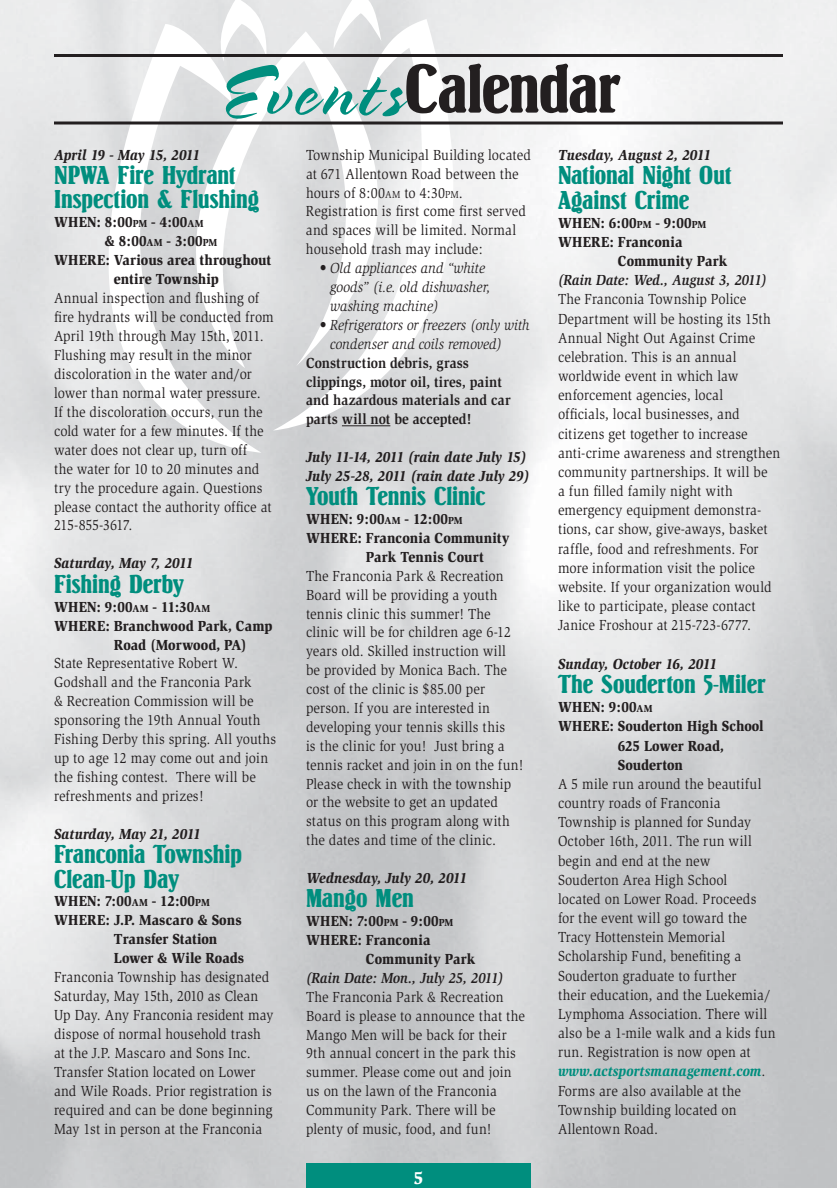
<style>
.page{position:relative;width:837px;height:1188px;background:#fff}
.page>*{position:absolute;margin:0;border:0;box-sizing:border-box;transform-origin:0 0}
.t1{font:72px "Springfield D";letter-spacing:-.01em;color:#231f20}
.t2{font:27px/24.2px "Springfield D";color:#008e7e}
.t3{font:900 18px "Slimbach";color:#fff}
.t4{font:15px/18.9px "Slimbach";letter-spacing:.01em;color:#231f20;scale:.9 1}
.t5{font:900 15px/18.9px "Slimbach";letter-spacing:.01em;color:#231f20;scale:.9 1}
.t6{font:italic 900 15px/18.9px "Slimbach";color:#231f20;scale:.9 1}
.t7{font:italic 15px/18.9px "Slimbach";color:#231f20;scale:.9 1}
.t8{font:700 15px/18.9px "Slimbach";letter-spacing:.005em;color:#231f20;scale:.9 1}
.t9{font:italic 700 15px "Slimbach";letter-spacing:-.005em;color:#231f20;scale:.9 1}
.t10{font:900 15px "Slimbach";letter-spacing:-.01em;color:#231f20;scale:.9 1}
.t11{font:900 15px "Slimbach";letter-spacing:-.015em;color:#231f20;scale:.9 1}
.s1{font-family:"Spring";color:#008e7e}
.s2{font-size:10.5px}
.s3{font-weight:900;font-style:italic;color:#008e7e}
</style>
<div class="page">
<div style="left:306px;top:1163px;width:225px;height:25px;background:#008e7e"></div>
<svg style="left:261px;top:31px;width:12px;height:337px;background:#e3e4e5"></svg>
<svg style="left:273px;top:19px;width:181px;height:412px"></svg>
<svg style="left:107px;top:24px;width:154px;height:429px"></svg>
<svg style="left:333px;top:0;width:48px;height:49px"></svg>
<svg style="left:215px;top:0;width:53px;height:62px"></svg>
<hr style="left:54px;top:54px;width:729px;height:3px;background:#231f20">
<hr style="left:54px;top:122px;width:729px;height:2px;background:#231f20">
<hr style="left:342px;top:425px;width:48px;height:1px;background:#231f20">
<h1 class="t1" style="left:217px;top:61px;width:405px"><span class="s1">Events</span>Calendar</h1>
<p class="t6" style="left:54px;top:146px;width:164px">April 19 - May 15, 2011</p>
<h2 class="t2" style="left:54px;top:165px;width:207px">NPWA Fire Hydrant<br>Inspection &amp; Flushing</h2>
<p class="t5" style="left:54px;top:214px;width:168px">WHEN: 8:00<span class="s2">PM</span> - 4:00<span class="s2">AM</span></p>
<p class="t5" style="left:105px;top:233px;width:126px">&amp; 8:00<span class="s2">AM</span> - 3:00<span class="s2">PM</span></p>
<p class="t5" style="left:54px;top:252px;width:243px">WHERE: Various area throughout</p>
<p class="t5" style="left:114px;top:271px;width:118px">entire Township</p>
<p class="t4" style="left:54px;top:290px;width:246px">Annual inspection and flushing of fire hydrants will be conducted from April 19th through May 15th, 2011.<br>Flushing may result in the minor discoloration in the water and/or lower than normal water pressure.<br>If the discoloration occurs, run the cold water for a few minutes. If the water does not clear up, turn off<br>the water for 10 to 20 minutes and try the procedure again. Questions please contact the authority office at 215-855-3617.</p>
<p class="t6" style="left:54px;top:555px;width:156px">Saturday, May 7, 2011</p>
<h2 class="t2" style="left:54px;top:573px;width:131px">Fishing Derby</h2>
<p class="t5" style="left:54px;top:598px;width:175px">WHEN: 9:00<span class="s2">AM</span> - 11:30<span class="s2">AM</span></p>
<p class="t5" style="left:54px;top:617px;width:244px">WHERE: Branchwood Park, Camp</p>
<p class="t5" style="left:114px;top:636px;width:149px">Road (Morwood, PA)</p>
<p class="t4" style="left:54px;top:655px;width:249px">State Representative Robert W.<br>Godshall and the Franconia Park<br>&amp; Recreation Commission will be sponsoring the 19th Annual Youth<br>Fishing Derby this spring. All youths up to age 12 may come out and join the fishing contest. There will be refreshments and prizes!</p>
<p class="t6" style="left:54px;top:826px;width:165px">Saturday, May 21, 2011</p>
<h2 class="t2" style="left:54px;top:844px;width:189px">Franconia Township<br>Clean-Up Day</h2>
<p class="t5" style="left:54px;top:893px;width:175px">WHEN: 7:00<span class="s2">AM</span> - 12:00<span class="s2">PM</span></p>
<p class="t5" style="left:54px;top:912px;width:210px">WHERE: J.P. Mascaro &amp; Sons</p>
<p class="t5" style="left:114px;top:931px;width:116px">Transfer Station</p>
<p class="t10" style="left:114px;top:953px;width:146px">Lower &amp; Wile Roads</p>
<p class="t4" style="left:54px;top:969px;width:245px">Franconia Township has designated Saturday, May 15th, 2010 as Clean Up Day. Any Franconia resident may dispose of normal household trash at the J.P. Mascaro and Sons Inc.<br>Transfer Station located on Lower and Wile Roads. Prior registration is required and can be done beginning May 1st in person at the Franconia</p>
<p class="t4" style="left:306px;top:146px;width:251px">Township Municipal Building located at 671 Allentown Road between the hours of 8:00<span class="s2">AM</span> to 4:30<span class="s2">PM</span>.<br>Registration is first come first served and spaces will be limited. Normal household trash may include:</p>
<p class="t7" style="left:330px;top:260px;width:180px;text-indent:-11px">• Old appliances and “white goods” (i.e. old dishwasher, washing machine)</p>
<p class="t7" style="left:330px;top:316px;width:223px;text-indent:-11px">• Refrigerators or freezers (only with condenser and coils removed)</p>
<p class="t8" style="left:306px;top:354px;width:229px">Construction debris, grass clippings, motor oil, tires, paint and hazardous materials and car parts will not be accepted!</p>
<p class="t6" style="left:306px;top:449px;width:250px">July 11-14, 2011 (rain date July 15)<br>July 25-28, 2011 (rain date July 29)</p>
<h2 class="t2" style="left:306px;top:486px;width:181px">Youth Tennis Clinic</h2>
<p class="t5" style="left:306px;top:511px;width:176px">WHEN: 9:00<span class="s2">AM</span> - 12:00<span class="s2">PM</span></p>
<p class="t5" style="left:306px;top:530px;width:228px">WHERE: Franconia Community</p>
<p class="t5" style="left:366px;top:548px;width:133px">Park Tennis Court</p>
<p class="t4" style="left:306px;top:567px;width:243px">The Franconia Park &amp; Recreation<br>Board will be providing a youth tennis clinic this summer! The clinic will be for children age 6-12 years old. Skilled instruction will be provided by Monica Bach. The cost of the clinic is $85.00 per person. If you are interested in developing your tennis skills this<br>is the clinic for you! Just bring a tennis racket and join in on the fun!<br>Please check in with the township or the website to get an updated status on this program along with the dates and time of the clinic.</p>
<p class="t6" style="left:306px;top:870px;width:180px">Wednesday, July 20, 2011</p>
<h2 class="t2" style="left:306px;top:888px;width:109px">Mango Men</h2>
<p class="t5" style="left:306px;top:913px;width:165px">WHEN: 7:00<span class="s2">PM</span> - 9:00<span class="s2">PM<br></span>WHERE: Franconia</p>
<p class="t5" style="left:366px;top:951px;width:123px">Community Park</p>
<p class="t9" style="left:306px;top:972px;width:221px">(Rain Date: Mon., July 25, 2011)</p>
<p class="t4" style="left:306px;top:988px;width:245px">The Franconia Park &amp; Recreation<br>Board is please to announce that the<br>Mango Men will be back for their<br>9th annual concert in the park this summer. Please come out and join us on the lawn of the Franconia<br>Community Park. There will be plenty of music, food, and fun!</p>
<p class="t3" style="left:413px;top:1171px;width:11px">5</p>
<p class="t6" style="left:558px;top:146px;width:171px">Tuesday, August 2, 2011</p>
<h2 class="t2" style="left:558px;top:165px;width:175px">National Night Out<br>Against Crime</h2>
<p class="t5" style="left:558px;top:214px;width:166px">WHEN: 6:00<span class="s2">PM</span> - 9:00<span class="s2">PM<br></span>WHERE: Franconia</p>
<p class="t5" style="left:618px;top:253px;width:123px">Community Park</p>
<p class="t9" style="left:558px;top:274px;width:233px">(Rain Date: Wed., August 3, 2011)</p>
<p class="t4" style="left:558px;top:291px;width:249px">The Franconia Township Police Department will be hosting its 15th Annual Night Out Against Crime celebration. This is an annual worldwide event in which law enforcement agencies, local<br>officials, local businesses, and citizens get together to increase anti-crime awareness and strengthen community partnerships. It will be<br>a fun filled family night with emergency equipment demonstra&shy;tions, car show, give-aways, basket raffle, food and refreshments. For more information visit the police website. If your organization would like to participate, please contact Janice Froshour at 215-723-6777.</p>
<p class="t6" style="left:558px;top:655px;width:178px">Sunday, October 16, 2011</p>
<h2 class="t2" style="left:558px;top:674px;width:209px">The Souderton 5-Miler</h2>
<p class="t5" style="left:558px;top:699px;width:107px">WHEN: 9:00<span class="s2">AM</span></p>
<p class="t5" style="left:558px;top:718px;width:230px">WHERE: Souderton High School</p>
<p class="t11" style="left:618px;top:740px;width:119px">625 Lower Road,</p>
<p class="t5" style="left:618px;top:756px;width:74px">Souderton</p>
<p class="t4" style="left:558px;top:775px;width:243px">A 5 mile run around the beautiful country roads of Franconia<br>Township is planned for Sunday<br>October 16th, 2011. The run will begin and end at the new<br>Souderton Area High School<br>located on Lower Road. Proceeds for the event will go toward the<br>Tracy Hottenstein Memorial<br>Scholarship Fund, benefiting a<br>Souderton graduate to further<br>their education, and the Luekemia/<br>Lymphoma Association. There will also be a 1-mile walk and a kids fun run. Registration is now open at <span class="s3">www.actsportsmanagement.com</span>.<br>Forms are also available at the<br>Township building located on<br>Allentown Road.</p>
</div>
